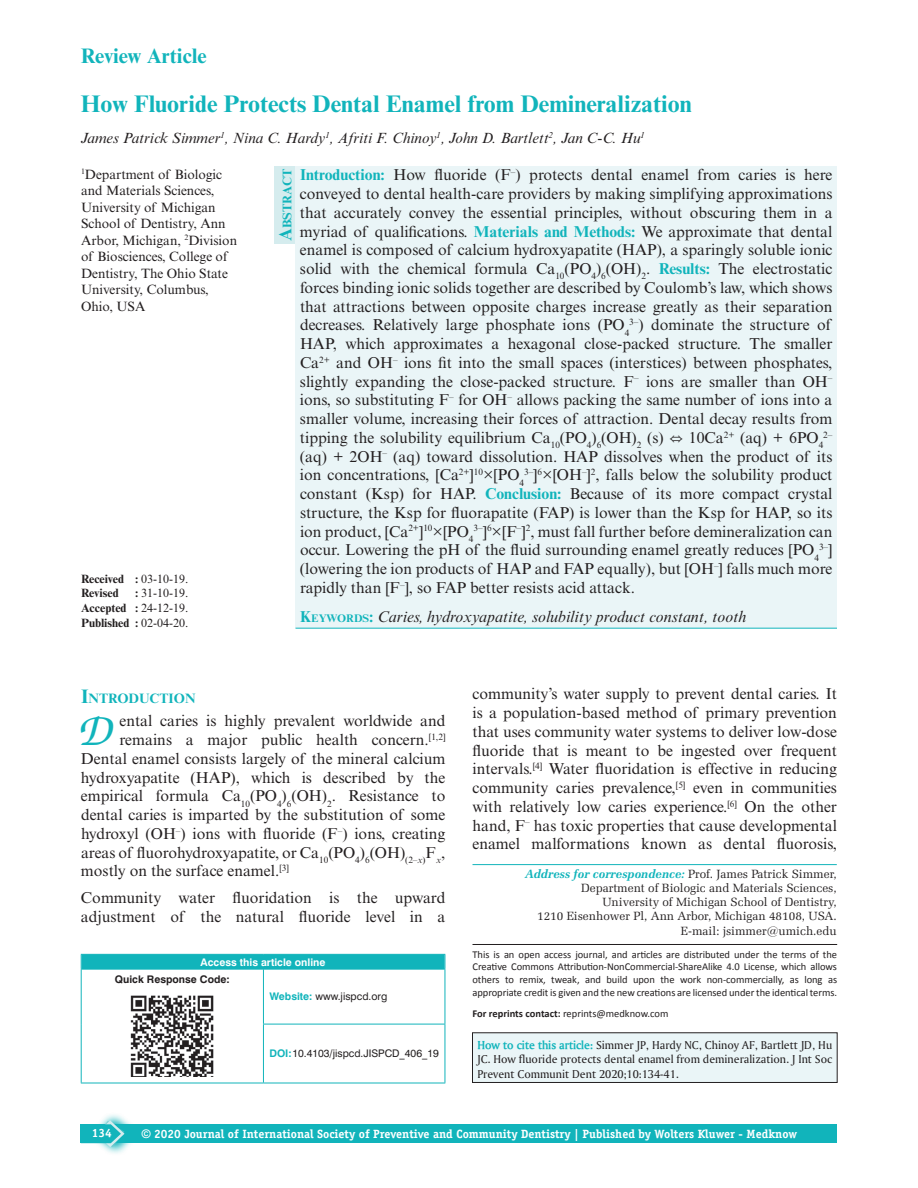
<style>
.page{position:relative;width:918px;height:1188px;background:#fff}
.page>*{position:absolute;margin:0;border:0;box-sizing:border-box;transform-origin:0 0}
.t1{font:italic 500 46.35px "Zapf Chancery IT Cby BT";color:#11b4bb}
.t2{font:700 24px "Times New Roman MT Std";color:#11b4bb}
.t3{font:700 21px "Times New Roman MT Std";color:#11b4bb}
.t4{font:15.75px/18.8px "Times New Roman MT Std";color:#231f20;text-align:justify}
.t5{font:italic 15.75px "Times New Roman MT Std";color:#231f20}
.t6{font:italic 15px "Times New Roman MT Std";color:#231f20}
.t7{font:700 13.65px "Times New Roman MT Std";color:#11b4bb}
.t8{font:13.5px/16.5px "Times New Roman MT Std";color:#231f20}
.t9{font:700 12.6px "Times New Roman MT Std";color:#11b4bb}
.t10{font:12px/14.2px "Zapf Elliptical 711 BT";color:#231f20;text-align:right}
.t11{font:12px/14.2px "Ameretto Normal";color:#231f20;text-align:justify}
.t12{font:700 12px "Officina Serif";color:#fff}
.t13{font:12px/14.7px "Times New Roman MT Std";color:#231f20;text-align:justify}
.t14{font:700 12px/14.7px "Times New Roman MT Std";color:#231f20}
.t15{font:700 12px "Officina Serif Std";color:#fff}
.t16{font:10.5px/12.8px "Calibri";letter-spacing:-.005em;color:#231f20;text-align:justify}
.t17{font:10.5px "Swiss 721 BT";color:#231f20}
.t18{font:700 10.5px "Swiss 721 BT";color:#fff}
.t19{font:700 10.5px "Swiss 721 BT";color:#231f20}
.t20{font:9.15px "Times New Roman MT Std";color:#231f20}
.s1{font-weight:700;color:#11b4bb}
.s2{font-family:"Arial Unicode MS"}
.s3{font-size:18px}
.s4{font-size:15.75px}
.s5{font-weight:700;font-style:normal;color:#11b4bb}
.s6{font-weight:700;font-style:normal;font-size:10.95px;color:#11b4bb}
.s7{font-weight:400}
.s8{font-weight:700}
.s9{font-size:19.5px}
.s10{font-weight:700;font-style:italic;color:#11b4bb}
.s11{font-family:"Ameretto";font-weight:700;color:#11b4bb}
.s12{font-family:"Arial MT Std"}
</style>
<div class="page">
<div style="left:81px;top:1124px;width:756px;height:19px;background:#11b4bb"></div>
<svg style="left:102px;top:1114px;width:29px;height:40px"></svg>
<svg style="left:81px;top:1120px;width:44px;height:27px"></svg>
<svg style="left:81px;top:955px;width:1px;height:14px"></svg>
<hr style="left:81px;top:954px;width:182px;height:1px;background:#11b4bb">
<svg style="left:445px;top:955px;width:1px;height:14px"></svg>
<hr style="left:81px;top:969px;width:1px;height:55px;background:#11b4bb">
<hr style="left:81px;top:1024px;width:1px;height:59px;background:#11b4bb">
<hr style="left:81px;top:969px;width:182px;height:1px;background:#11b4bb">
<hr style="left:263px;top:969px;width:1px;height:55px;background:#11b4bb">
<hr style="left:263px;top:969px;width:182px;height:1px;background:#11b4bb">
<hr style="left:445px;top:969px;width:1px;height:55px;background:#11b4bb">
<hr style="left:81px;top:1083px;width:182px;height:1px;background:#11b4bb">
<hr style="left:263px;top:1024px;width:1px;height:59px;background:#11b4bb">
<hr style="left:263px;top:1024px;width:182px;height:1px;background:#11b4bb">
<hr style="left:445px;top:1024px;width:1px;height:59px;background:#11b4bb">
<hr style="left:263px;top:1083px;width:182px;height:1px;background:#11b4bb">
<div style="left:82px;top:954px;width:363px;height:15px;background:#11b4bb"></div>
<img style="left:131px;top:995px;width:83px;height:82px">
<hr style="left:472px;top:864px;width:365px;height:1px;background:#11b4bb">
<hr style="left:472px;top:944px;width:365px;height:1px;background:#231f20">
<div style="left:472px;top:1033px;width:365px;height:49px;background:#eaf5f7"></div>
<div style="left:472px;top:1032px;width:366px;height:51px;border:1px solid #231f20"></div>
<div style="left:296px;top:166px;width:541px;height:431px;background:#eaf5f7"></div>
<div style="left:296px;top:593px;width:541px;height:35px;background:#eaf5f7"></div>
<hr style="left:296px;top:628px;width:541px;height:1px;background:#11b4bb">
<div style="left:274px;top:166px;width:22px;height:78px;background:#d5ecee"></div>
<h3 class="t3" style="left:81px;top:43px;width:127px">Review Article</h3>
<h2 class="t2" style="left:81px;top:89px;width:612px">How Fluoride Protects Dental Enamel from Demineralization</h2>
<p class="t6" style="left:81px;top:129px;width:566px">James Patrick Simmer<sup>1</sup>, Nina C. Hardy<sup>1</sup>, Afriti F. Chinoy<sup>1</sup>, John D. Bartlett<sup>2</sup>, Jan C-C. Hu<sup>1</sup></p>
<p class="t4" style="left:300px;top:166px;width:534px"><span class="s1">Introduction:</span> How fluoride (F<sup>–</sup>) protects dental enamel from caries is here conveyed to dental health-care providers by making simplifying approximations that accurately convey the essential principles, without obscuring them in a myriad of qualifications. <span class="s1">Materials and Methods:</span> We approximate that dental enamel is composed of calcium hydroxyapatite (HAP), a sparingly soluble ionic solid with the chemical formula Ca<sub>10</sub>(PO<sub>4</sub>)<sub>6</sub>(OH)<sub>2</sub>. <span class="s1">Results:</span> The electrostatic forces binding ionic solids together are described by Coulomb’s law, which shows that attractions between opposite charges increase greatly as their separation decreases. Relatively large phosphate ions (PO<sub>4</sub><sup>3–</sup>) dominate the structure of HAP, which approximates a hexagonal close-packed structure. The smaller Ca<sup>2+</sup> and OH<sup>–</sup> ions fit into the small spaces (interstices) between phosphates, slightly expanding the close-packed structure. F<sup>–</sup> ions are smaller than OH<sup>– </sup>ions, so substituting F<sup>–</sup> for OH<sup>–</sup> allows packing the same number of ions into a smaller volume, increasing their forces of attraction. Dental decay results from tipping the solubility equilibrium Ca<sub>10</sub>(PO<sub>4</sub>)<sub>6</sub>(OH)<sub>2</sub> (s) <span class="s2">⇔</span> 10Ca<sup>2+</sup> (aq) + 6PO<sub>4</sub></p>
<p class="t8" style="left:81px;top:166px;width:158px"><sup>1</sup>Department of Biologic and Materials Sciences,<br>University of Michigan<br>School of Dentistry, Ann<br>Arbor, Michigan, <sup>2</sup>Division of Biosciences, College of<br>Dentistry, The Ohio State<br>University, Columbus,<br>Ohio, USA</p>
<p class="t9" style="left:279px;top:241px;width:74px;rotate:-90deg"><span class="s3">A</span>BSTRACT</p>
<p class="t20" style="left:823px;top:429px;width:11px">2–</p>
<p class="t4" style="left:300px;top:447px;width:534px">(aq) + 2OH<sup>–</sup> (aq) toward dissolution. HAP dissolves when the product of its ion concentrations, [Ca<sup>2+</sup>]<sup>10</sup>×[PO<sub>4</sub><sup>3–</sup>]<sup>6</sup>×[OH<sup>–</sup>]<sup>2</sup>, falls below the solubility product constant (Ksp) for HAP. <span class="s1">Conclusion:</span> Because of its more compact crystal structure, the Ksp for fluorapatite (FAP) is lower than the Ksp for HAP, so its ion product, [Ca<sup>2+</sup>]<sup>10</sup>×[PO<sub>4</sub><sup>3–</sup>]<sup>6</sup>×[F<sup>–</sup>]<sup>2</sup>, must fall further before demineralization can occur. Lowering the pH of the fluid surrounding enamel greatly reduces [PO<sub>4</sub></p>
<p class="t20" style="left:819px;top:542px;width:15px">3–<span class="s4">]</span></p>
<p class="t4" style="left:300px;top:559px;width:534px">(lowering the ion products of HAP and FAP equally), but [OH<sup>–</sup>] falls much more rapidly than [F<sup>–</sup>], so FAP better resists acid attack.</p>
<p class="t5" style="left:300px;top:608px;width:448px"><span class="s5">K</span><span class="s6">EYWORDS</span><span class="s5">:</span> Caries, hydroxyapatite, solubility product constant, tooth</p>
<p class="t14" style="left:81px;top:571px;width:109px">Received : <span class="s7">03-10-19.<br></span>Revised</p>
<p class="t13" style="left:81px;top:586px;width:109px;text-indent:54px"><span class="s8">:</span> 31-10-19.<br><span class="s8">Accepted :</span> 24-12-19.<br><span class="s8">Published :</span> 02-04-20.</p>
<p class="t7" style="left:81px;top:690px;width:116px"><span class="s9">I</span>NTRODUCTION</p>
<h1 class="t1" style="left:80px;top:706px;width:36px">D</h1>
<p class="t4" style="left:119px;top:712px;width:328px">ental caries is highly prevalent worldwide and</p>
<p class="t4" style="left:119px;top:730px;width:328px">remains a major public health concern.<sup>[1,2]</sup></p>
<p class="t4" style="left:81px;top:749px;width:366px">Dental enamel consists largely of the mineral calcium</p>
<p class="t4" style="left:81px;top:768px;width:366px">hydroxyapatite (HAP), which is described by the</p>
<p class="t4" style="left:81px;top:787px;width:366px">empirical formula Ca<sub>10</sub>(PO<sub>4</sub>)<sub>6</sub>(OH)<sub>2</sub>. Resistance to</p>
<p class="t4" style="left:81px;top:805px;width:366px">dental caries is imparted by the substitution of some</p>
<p class="t4" style="left:81px;top:824px;width:366px">hydroxyl (OH<sup>–</sup>) ions with fluoride (F<sup>–</sup>) ions, creating</p>
<p class="t4" style="left:81px;top:843px;width:366px">areas of fluorohydroxyapatite, or Ca<sub>10</sub>(PO<sub>4</sub>)<sub>6</sub>(OH)<sub>(2–</sub><sub>x</sub><sub>)</sub>F<sub>x</sub>,</p>
<p class="t4" style="left:81px;top:862px;width:209px">mostly on the surface enamel.<sup>[3]</sup></p>
<p class="t4" style="left:81px;top:889px;width:366px">Community water fluoridation is the upward adjustment of the natural fluoride level in a</p>
<p class="t18" style="left:201px;top:955px;width:126px">Access this article online</p>
<p class="t19" style="left:115px;top:972px;width:116px">Quick Response Code:</p>
<p class="t17" style="left:269px;top:990px;width:119px"><span class="s1">Website:</span> www.jispcd.org</p>
<p class="t17" style="left:269px;top:1047px;width:171px"><span class="s1">DOI:</span>10.4103/jispcd.JISPCD_406_19</p>
<p class="t4" style="left:472px;top:685px;width:366px">community’s water supply to prevent dental caries. It is a population-based method of primary prevention that uses community water systems to deliver low-dose fluoride that is meant to be ingested over frequent intervals.<sup>[4]</sup> Water fluoridation is effective in reducing community caries prevalence,<sup>[5]</sup> even in communities with relatively low caries experience.<sup>[6]</sup> On the other hand, F<sup>–</sup> has toxic properties that cause developmental enamel malformations known as dental fluorosis,</p>
<p class="t10" style="left:525px;top:866px;width:313px"><span class="s10">Address for correspondence:</span> Prof. James Patrick Simmer, Department of Biologic and Materials Sciences, University of Michigan School of Dentistry,<br>1210 Eisenhower Pl, Ann Arbor, Michigan 48108, USA.<br>E-mail: jsimmer@umich.edu</p>
<p class="t16" style="left:472px;top:947px;width:366px">This is an open access journal, and articles are distributed under the terms of the Creative Commons Attribution-NonCommercial-ShareAlike 4.0 License, which allows others to remix, tweak, and build upon the work non-commercially, as long as appropriate credit is given and the new creations are licensed under the identical terms.</p>
<p class="t16" style="left:472px;top:1007px;width:198px"><span class="s8">For reprints contact:</span> reprints@medknow.com</p>
<p class="t11" style="left:477px;top:1038px;width:356px"><span class="s11">How to cite this article:</span> Simmer JP, Hardy NC, Chinoy AF, Bartlett JD, Hu JC. How fluoride protects dental enamel from demineralization. J Int Soc Prevent Communit Dent 2020;10:134-41.</p>
<p class="t15" style="left:92px;top:1126px;width:22px">134</p>
<p class="t12" style="left:142px;top:1127px;width:657px"><span class="s12">©</span> 2020 Journal of International Society of Preventive and Community Dentistry | Published by Wolters Kluwer ‑ Medknow</p>
</div>
